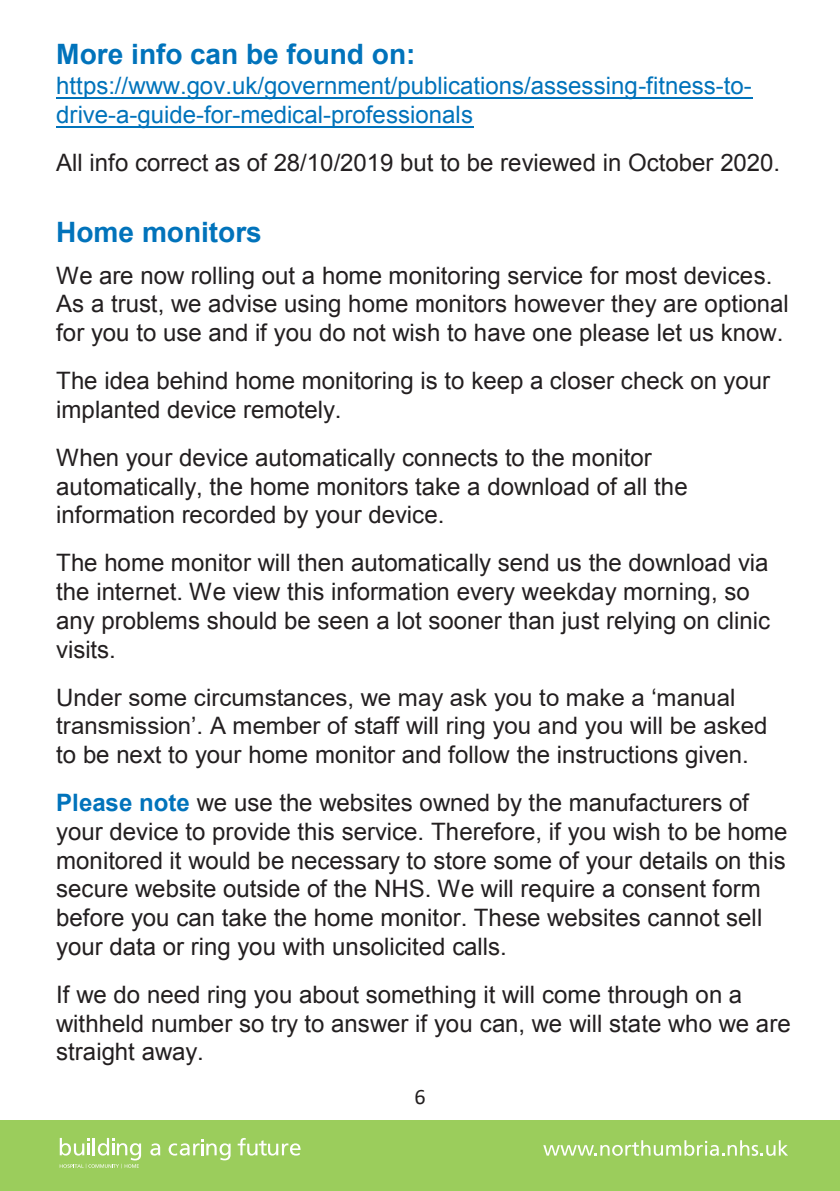
<style>
.page{position:relative;width:840px;height:1191px;background:#fff}
.page>*{position:absolute;margin:0;border:0;box-sizing:border-box;transform-origin:0 0}
.t1{font:700 28px "Arial";color:#0173bb}
.t2{font:24px/28.8px "Arial";color:#231f20}
.t3{font:24px/28.8px "Arial";color:#0173bb}
.t4{font:22px "Calibri";color:#231f20}
.s1{font-weight:700;color:#0173bb}
</style>
<div class="page">
<div style="left:0;top:1120px;width:839px;height:71px;background:#9bcd5c"></div>
<svg style="left:150px;top:1143px;width:10px;height:12px"></svg>
<svg style="left:168px;top:1139px;width:62px;height:21px"></svg>
<svg style="left:237px;top:1138px;width:63px;height:17px"></svg>
<svg style="left:60px;top:1137px;width:81px;height:31px"></svg>
<svg style="left:543px;top:1140px;width:244px;height:15px"></svg>
<hr style="left:56px;top:97px;width:695px;height:2px;background:#0173bb">
<hr style="left:56px;top:126px;width:417px;height:1px;background:#0173bb">
<p class="t1" style="left:56px;top:36px;width:360px">More info can be found on:</p>
<p class="t3" style="left:56px;top:72px;width:696px">https://www.gov.uk/government/publications/assessing-fitness-to&shy;drive-a-guide-for-medical-professionals</p>
<p class="t2" style="left:56px;top:148px;width:725px">All info correct as of 28/10/2019 but to be reviewed in October 2020.</p>
<p class="t1" style="left:56px;top:213px;width:207px">Home monitors</p>
<p class="t2" style="left:56px;top:261px;width:733px">We are now rolling out a home monitoring service for most devices.<br>As a trust, we advise using home monitors however they are optional for you to use and if you do not wish to have one please let us know.</p>
<p class="t2" style="left:56px;top:367px;width:715px">The idea behind home monitoring is to keep a closer check on your implanted device remotely.</p>
<p class="t2" style="left:56px;top:443px;width:632px">When your device automatically connects to the monitor automatically, the home monitors take a download of all the information recorded by your device.</p>
<p class="t2" style="left:56px;top:548px;width:715px">The home monitor will then automatically send us the download via the internet. We view this information every weekday morning, so any problems should be seen a lot sooner than just relying on clinic visits.</p>
<p class="t2" style="left:56px;top:682px;width:712px">Under some circumstances, we may ask you to make a ‘manual transmission’. A member of staff will ring you and you will be asked to be next to your home monitor and follow the instructions given.</p>
<p class="t2" style="left:56px;top:788px;width:732px"><span class="s1">Please note</span> we use the websites owned by the manufacturers of your device to provide this service. Therefore, if you wish to be home monitored it would be necessary to store some of your details on this secure website outside of the NHS. We will require a consent form before you can take the home monitor. These websites cannot sell your data or ring you with unsolicited calls.</p>
<p class="t2" style="left:56px;top:980px;width:735px">If we do need ring you about something it will come through on a withheld number so try to answer if you can, we will state who we are straight away.</p>
<p class="t4" style="left:414px;top:1081px;width:13px">6</p>
</div>
